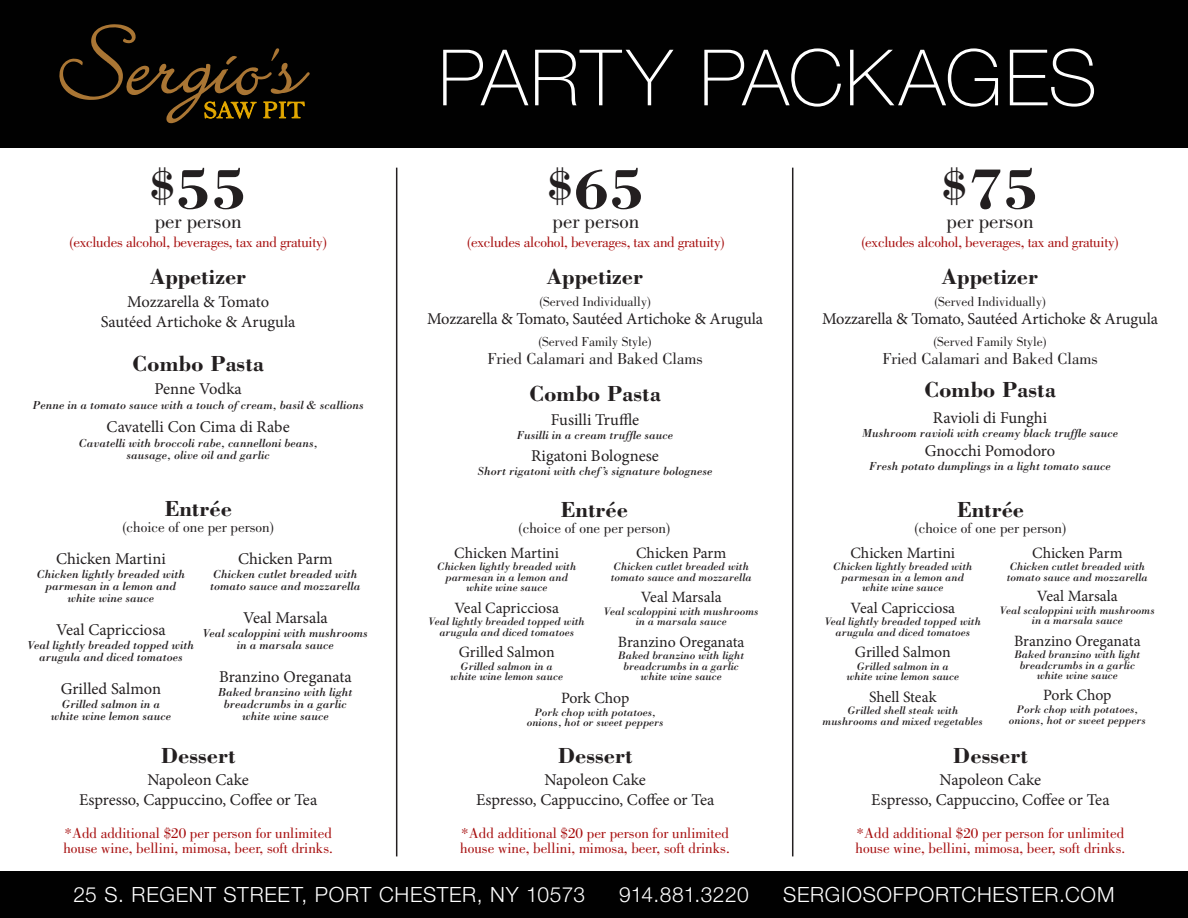
<style>
.page{position:relative;width:1188px;height:918px;background:#fff}
.page>*{position:absolute;margin:0;border:0;box-sizing:border-box;transform-origin:0 0}
.t1{font:100 77.85px "Helvetica Neue LT Std";letter-spacing:.02em;color:#fff}
.t2{font:700 58.5px "Bodoni Std";color:#231f20}
.t3{font:700 22.5px "Bodoni Std";color:#231f20}
.t4{font:300 21px "Helvetica Neue LT Std";letter-spacing:.03em;color:#fff}
.t5{font:21px "Bodoni Std";color:#231f20}
.t6{font:16.5px/20.1px "Minion Pro";letter-spacing:-.005em;color:#231f20;text-align:center}
.t7{font:16.5px "Bodoni Std";color:#231f20}
.t8{font:15.75px "Minion Pro";color:#231f20}
.t9{font:15px/15px "Bodoni Std";color:#a60d0d}
.t10{font:15px "Bodoni Std";letter-spacing:-.02em;color:#a60d0d}
.t11{font:15px "Bodoni Std";color:#231f20}
.t12{font:13.5px "Bodoni Std";color:#231f20}
.t13{font:italic 12px/12px "Bodoni Std";color:#231f20;text-align:center}
.t14{font:italic 11.25px/10.5px "Bodoni Std";color:#231f20;text-align:center}
</style>
<div class="page">
<div style="left:0;top:0;width:1188px;height:147px;background:#010101"></div>
<div style="left:0;top:872px;width:1188px;height:46px;background:#010101"></div>
<hr style="left:396px;top:168px;width:1px;height:688px;background:#231f20">
<hr style="left:792px;top:168px;width:1px;height:688px;background:#231f20">
<svg style="left:59px;top:24px;width:251px;height:99px"></svg>
<h2 class="t2" style="left:149px;top:153px;width:100px"><sup>$</sup>55</h2>
<h3 class="t5" style="left:155px;top:209px;width:88px">per person</h3>
<h3 class="t10" style="left:70px;top:234px;width:259px">(excludes alcohol, beverages, tax and gratuity)</h3>
<h3 class="t3" style="left:150px;top:263px;width:98px">Appetizer</h3>
<h3 class="t6" style="left:101px;top:291px;width:196px">Mozzarella &amp; Tomato<br>Sautéed Artichoke &amp; Arugula</h3>
<h3 class="t3" style="left:132px;top:349px;width:133px">Combo Pasta</h3>
<h3 class="t6" style="left:155px;top:379px;width:89px">Penne Vodka</h3>
<p class="t13" style="left:32px;top:399px;width:333px">Penne in a tomato sauce with a touch of cream, basil &amp; scallions</p>
<h3 class="t6" style="left:107px;top:417px;width:185px">Cavatelli Con Cima di Rabe</h3>
<p class="t13" style="left:79px;top:436px;width:241px">Cavatelli with broccoli rabe, cannelloni beans, sausage, olive oil and garlic</p>
<h3 class="t3" style="left:164px;top:494px;width:69px">Entrée</h3>
<h3 class="t11" style="left:122px;top:519px;width:153px">(choice of one per person)</h3>
<h3 class="t6" style="left:56px;top:549px;width:111px">Chicken Martini</h3>
<p class="t13" style="left:37px;top:568px;width:150px">Chicken lightly breaded with parmesan in a lemon and white wine sauce</p>
<h3 class="t6" style="left:56px;top:620px;width:111px">Veal Capricciosa</h3>
<p class="t13" style="left:28px;top:639px;width:168px">Veal lightly breaded topped with arugula and diced tomatoes</p>
<h3 class="t6" style="left:61px;top:679px;width:102px">Grilled Salmon</h3>
<p class="t13" style="left:51px;top:698px;width:122px">Grilled salmon in a white wine lemon sauce</p>
<h3 class="t6" style="left:238px;top:549px;width:96px">Chicken Parm</h3>
<p class="t13" style="left:210px;top:568px;width:152px;text-align:left">Chicken cutlet breaded with tomato sauce and mozzarella</p>
<h3 class="t6" style="left:243px;top:608px;width:86px">Veal Marsala</h3>
<p class="t13" style="left:203px;top:627px;width:167px">Veal scaloppini with mushrooms in a marsala sauce</p>
<h3 class="t6" style="left:219px;top:667px;width:134px">Branzino Oreganata</h3>
<p class="t13" style="left:218px;top:686px;width:136px">Baked branzino with light breadcrumbs in a garlic white wine sauce</p>
<h3 class="t3" style="left:161px;top:741px;width:76px">Dessert</h3>
<h3 class="t6" style="left:79px;top:770px;width:240px">Napoleon Cake<br>Espresso, Cappuccino, Coffee or Tea</h3>
<h1 class="t1" style="left:438px;top:33px;width:660px">PARTY PACKAGES</h1>
<h2 class="t2" style="left:547px;top:153px;width:100px"><sup>$</sup>65</h2>
<h3 class="t5" style="left:553px;top:209px;width:88px">per person</h3>
<h3 class="t10" style="left:467px;top:234px;width:259px">(excludes alcohol, beverages, tax and gratuity)</h3>
<h3 class="t3" style="left:547px;top:263px;width:98px">Appetizer</h3>
<p class="t12" style="left:539px;top:294px;width:113px">(Served Individually)</p>
<h3 class="t6" style="left:427px;top:309px;width:337px">Mozzarella &amp; Tomato, Sautéed Artichoke &amp; Arugula</h3>
<p class="t12" style="left:538px;top:334px;width:115px">(Served Family Style)</p>
<h3 class="t7" style="left:487px;top:349px;width:217px">Fried Calamari and Baked Clams</h3>
<h3 class="t3" style="left:529px;top:379px;width:133px">Combo Pasta</h3>
<h3 class="t6" style="left:551px;top:409px;width:90px">Fusilli Truffle</h3>
<p class="t13" style="left:517px;top:429px;width:158px">Fusilli in a cream truffle sauce</p>
<h3 class="t6" style="left:531px;top:445px;width:129px">Rigatoni Bolognese</h3>
<p class="t13" style="left:478px;top:465px;width:237px">Short rigatoni with chef’s signature bolognese</p>
<h3 class="t3" style="left:561px;top:495px;width:69px">Entrée</h3>
<h3 class="t11" style="left:519px;top:520px;width:153px">(choice of one per person)</h3>
<h3 class="t8" style="left:454px;top:542px;width:106px">Chicken Martini</h3>
<p class="t14" style="left:437px;top:561px;width:141px">Chicken lightly breaded with parmesan in a lemon and white wine sauce</p>
<h3 class="t8" style="left:454px;top:597px;width:106px">Veal Capricciosa</h3>
<p class="t14" style="left:429px;top:616px;width:158px">Veal lightly breaded topped with arugula and diced tomatoes</p>
<h3 class="t8" style="left:459px;top:642px;width:97px">Grilled Salmon</h3>
<p class="t14" style="left:450px;top:661px;width:114px">Grilled salmon in a white wine lemon sauce</p>
<h3 class="t8" style="left:636px;top:542px;width:92px">Chicken Parm</h3>
<p class="t14" style="left:611px;top:561px;width:142px;text-align:left">Chicken cutlet breaded with tomato sauce and mozzarella</p>
<h3 class="t8" style="left:641px;top:587px;width:82px">Veal Marsala</h3>
<p class="t14" style="left:604px;top:606px;width:156px">Veal scaloppini with mushrooms in a marsala sauce</p>
<h3 class="t8" style="left:618px;top:631px;width:128px">Branzino Oreganata</h3>
<p class="t14" style="left:618px;top:650px;width:127px">Baked branzino with light breadcrumbs in a garlic white wine sauce</p>
<h3 class="t8" style="left:561px;top:688px;width:70px">Pork Chop</h3>
<p class="t14" style="left:527px;top:707px;width:138px">Pork chop with potatoes, onions, hot or sweet peppers</p>
<h3 class="t3" style="left:558px;top:741px;width:76px">Dessert</h3>
<h3 class="t6" style="left:476px;top:770px;width:240px">Napoleon Cake<br>Espresso, Cappuccino, Coffee or Tea</h3>
<h2 class="t2" style="left:941px;top:153px;width:100px"><sup>$</sup>75</h2>
<h3 class="t5" style="left:947px;top:209px;width:88px">per person</h3>
<h3 class="t10" style="left:861px;top:234px;width:259px">(excludes alcohol, beverages, tax and gratuity)</h3>
<h3 class="t3" style="left:942px;top:263px;width:98px">Appetizer</h3>
<p class="t12" style="left:934px;top:294px;width:113px">(Served Individually)</p>
<h3 class="t6" style="left:822px;top:309px;width:337px">Mozzarella &amp; Tomato, Sautéed Artichoke &amp; Arugula</h3>
<p class="t12" style="left:933px;top:334px;width:115px">(Served Family Style)</p>
<h3 class="t7" style="left:882px;top:349px;width:217px">Fried Calamari and Baked Clams</h3>
<h3 class="t3" style="left:924px;top:375px;width:133px">Combo Pasta</h3>
<h3 class="t6" style="left:933px;top:407px;width:116px">Ravioli di Funghi</h3>
<p class="t13" style="left:862px;top:427px;width:258px">Mushroom ravioli with creamy black truffle sauce</p>
<h3 class="t6" style="left:925px;top:441px;width:132px">Gnocchi Pomodoro</h3>
<p class="t13" style="left:869px;top:460px;width:243px">Fresh potato dumplings in a light tomato sauce</p>
<h3 class="t3" style="left:957px;top:495px;width:69px">Entrée</h3>
<h3 class="t11" style="left:915px;top:520px;width:153px">(choice of one per person)</h3>
<h3 class="t8" style="left:850px;top:542px;width:106px">Chicken Martini</h3>
<p class="t14" style="left:833px;top:561px;width:141px">Chicken lightly breaded with parmesan in a lemon and white wine sauce</p>
<h3 class="t8" style="left:850px;top:597px;width:106px">Veal Capricciosa</h3>
<p class="t14" style="left:825px;top:616px;width:158px">Veal lightly breaded topped with arugula and diced tomatoes</p>
<h3 class="t8" style="left:855px;top:642px;width:97px">Grilled Salmon</h3>
<p class="t14" style="left:846px;top:661px;width:114px">Grilled salmon in a white wine lemon sauce</p>
<h3 class="t8" style="left:869px;top:686px;width:69px">Shell Steak</h3>
<p class="t14" style="left:823px;top:705px;width:162px">Grilled shell steak with mushrooms and mixed vegetables</p>
<h3 class="t8" style="left:1032px;top:542px;width:92px">Chicken Parm</h3>
<p class="t14" style="left:1007px;top:561px;width:142px;text-align:left">Chicken cutlet breaded with tomato sauce and mozzarella</p>
<h3 class="t8" style="left:1037px;top:586px;width:82px">Veal Marsala</h3>
<p class="t14" style="left:1000px;top:605px;width:156px">Veal scaloppini with mushrooms in a marsala sauce</p>
<h3 class="t8" style="left:1014px;top:630px;width:128px">Branzino Oreganata</h3>
<p class="t14" style="left:1014px;top:649px;width:127px">Baked branzino with light breadcrumbs in a garlic white wine sauce</p>
<h3 class="t8" style="left:1043px;top:685px;width:70px">Pork Chop</h3>
<p class="t14" style="left:1009px;top:704px;width:138px">Pork chop with potatoes, onions, hot or sweet peppers</p>
<h3 class="t3" style="left:953px;top:741px;width:76px">Dessert</h3>
<h3 class="t6" style="left:871px;top:770px;width:240px">Napoleon Cake<br>Espresso, Cappuccino, Coffee or Tea</h3>
<h3 class="t9" style="left:63px;top:826px;width:271px">* Add additional $20 per person for unlimited house wine, bellini, mimosa, beer, soft drinks.</h3>
<h3 class="t9" style="left:460px;top:826px;width:271px">* Add additional $20 per person for unlimited house wine, bellini, mimosa, beer, soft drinks.</h3>
<h3 class="t9" style="left:856px;top:826px;width:271px">* Add additional $20 per person for unlimited house wine, bellini, mimosa, beer, soft drinks.</h3>
<h3 class="t4" style="left:74px;top:882px;width:513px">25 S. REGENT STREET, PORT CHESTER, NY 10573</h3>
<h3 class="t4" style="left:619px;top:882px;width:131px">914.881.3220</h3>
<h3 class="t4" style="left:783px;top:882px;width:333px">SERGIOSOFPORTCHESTER.COM</h3>
</div>
